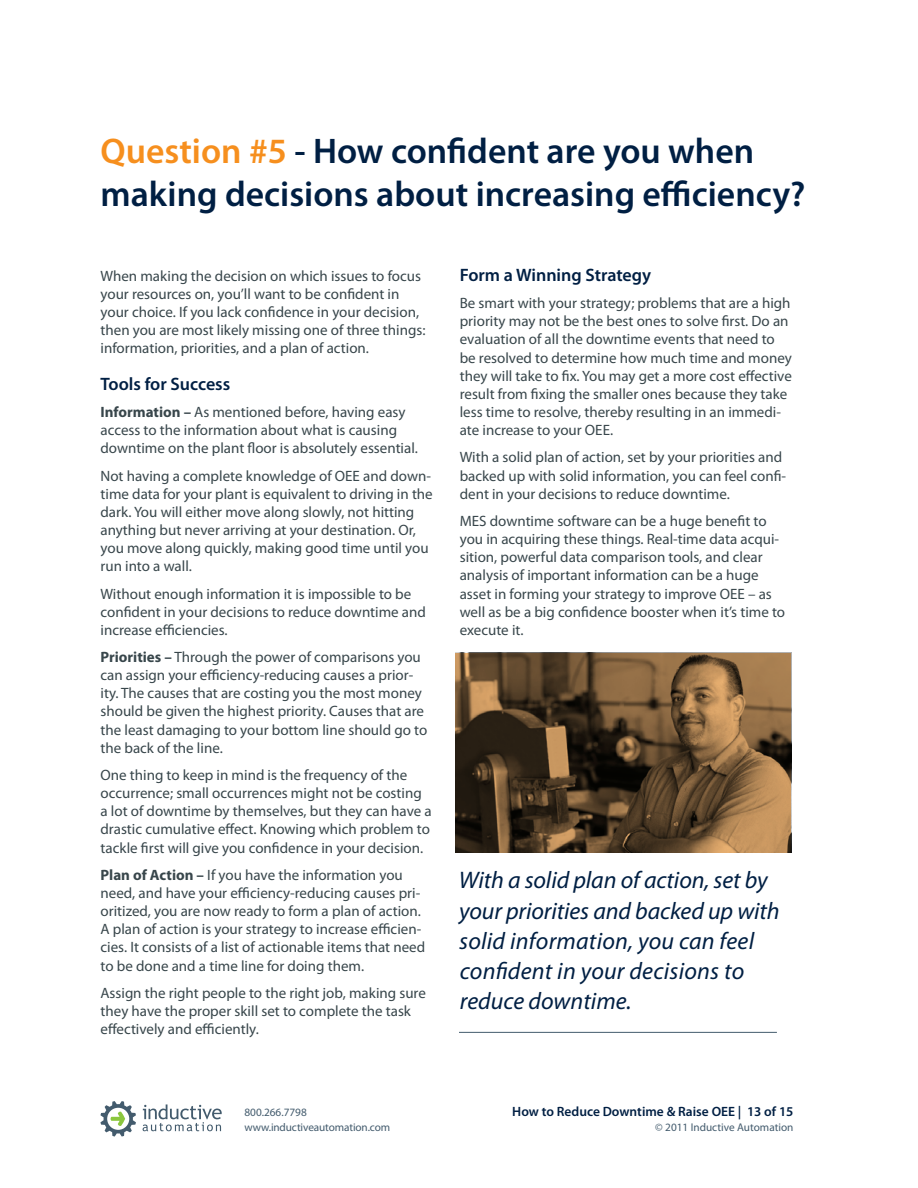
<style>
.page{position:relative;width:918px;height:1188px;background:#fff}
.page>*{position:absolute;margin:0;border:0;box-sizing:border-box;transform-origin:0 0}
.t1{font:600 35.7px/42.9px "Myriad Pro";color:#001f43}
.t2{font:italic 24px/30.3px "Myriad Pro";color:#001f43}
.t3{font:600 18px "Myriad Pro";color:#001f43}
.t4{font:15px/18.1px "Myriad Pro";color:#38464b}
.t5{font:600 13.5px "Myriad Pro";color:#001f43}
.t6{font:11.25px/14.9px "Myriad Pro";color:#435b6d}
.s1{color:#f68f1e}
.s2{font-weight:700}
</style>
<div class="page">
<svg style="left:143px;top:1104px;width:79px;height:27px"></svg>
<svg style="left:100px;top:1101px;width:36px;height:36px"></svg>
<hr style="left:459px;top:1032px;width:318px;height:1px;background:#435b6d">
<svg style="left:455px;top:653px;width:336px;height:200px;background:#674d31"></svg>
<h1 class="t1" style="left:101px;top:129px;width:706px"><span class="s1">Question #5</span> - How confident are you when making decisions about increasing efficiency?</h1>
<p class="t4" style="left:101px;top:267px;width:326px">When making the decision on which issues to focus your resources on, you’ll want to be confident in your choice. If you lack confidence in your decision, then you are most likely missing one of three things: information, priorities, and a plan of action.</p>
<p class="t3" style="left:101px;top:372px;width:131px">Tools for Success</p>
<p class="t4" style="left:101px;top:403px;width:319px"><span class="s2">Information –</span> As mentioned before, having easy access to the information about what is causing downtime on the plant floor is absolutely essential.</p>
<p class="t4" style="left:101px;top:466px;width:334px">Not having a complete knowledge of OEE and down&shy;time data for your plant is equivalent to driving in the dark. You will either move along slowly, not hitting anything but never arriving at your destination. Or, you move along quickly, making good time until you run into a wall.</p>
<p class="t4" style="left:101px;top:584px;width:327px">Without enough information it is impossible to be confident in your decisions to reduce downtime and increase efficiencies.</p>
<p class="t4" style="left:101px;top:648px;width:328px"><span class="s2">Priorities –</span> Through the power of comparisons you can assign your efficiency-reducing causes a prior&shy;ity. The causes that are costing you the most money should be given the highest priority. Causes that are the least damaging to your bottom line should go to the back of the line.</p>
<p class="t4" style="left:101px;top:766px;width:333px">One thing to keep in mind is the frequency of the occurrence; small occurrences might not be costing a lot of downtime by themselves, but they can have a drastic cumulative effect. Knowing which problem to tackle first will give you confidence in your decision.</p>
<p class="t4" style="left:101px;top:865px;width:326px"><span class="s2">Plan of Action –</span> If you have the information you need, and have your efficiency-reducing causes pri&shy;oritized, you are now ready to form a plan of action.<br>A plan of action is your strategy to increase efficien&shy;cies. It consists of a list of actionable items that need to be done and a time line for doing them.</p>
<p class="t4" style="left:101px;top:983px;width:327px">Assign the right people to the right job, making sure they have the proper skill set to complete the task effectively and efficiently.</p>
<p class="t3" style="left:460px;top:263px;width:193px">Form a Winning Strategy</p>
<p class="t4" style="left:460px;top:294px;width:334px">Be smart with your strategy; problems that are a high priority may not be the best ones to solve first. Do an evaluation of all the downtime events that need to be resolved to determine how much time and money they will take to fix. You may get a more cost effective result from fixing the smaller ones because they take less time to resolve, thereby resulting in an immedi&shy;ate increase to your OEE.</p>
<p class="t4" style="left:460px;top:448px;width:328px">With a solid plan of action, set by your priorities and backed up with solid information, you can feel confi&shy;dent in your decisions to reduce downtime.</p>
<p class="t4" style="left:460px;top:512px;width:327px">MES downtime software can be a huge benefit to you in acquiring these things. Real-time data acqui&shy;sition, powerful data comparison tools, and clear analysis of important information can be a huge asset in forming your strategy to improve OEE – as well as be a big confidence booster when it’s time to execute it.</p>
<h2 class="t2" style="left:459px;top:865px;width:322px">With a solid plan of action, set by your priorities and backed up with solid information, you can feel confident in your decisions to reduce downtime.</h2>
<p class="t6" style="left:244px;top:1105px;width:147px">800.266.7798 www.inductiveautomation.com</p>
<p class="t5" style="left:512px;top:1103px;width:283px">How to Reduce Downtime &amp; Raise OEE | 13 of 15</p>
<p class="t6" style="left:655px;top:1119px;width:140px">© 2011 Inductive Automation</p>
</div>
